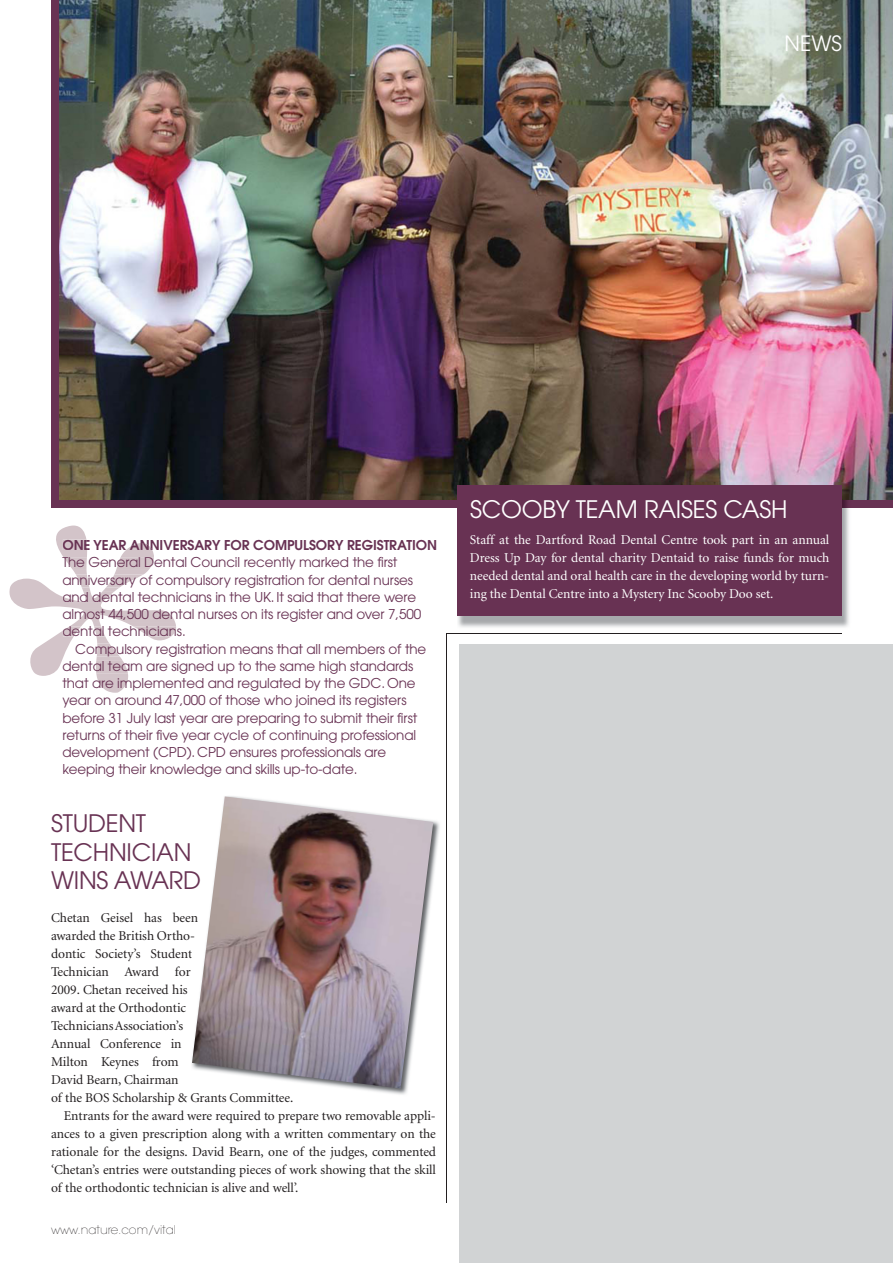
<style>
.page{position:relative;width:893px;height:1263px;background:#fff}
.page>*{position:absolute;margin:0;border:0;box-sizing:border-box;transform-origin:0 0}
.t1{font:24px/28.5px "Avant Garde";letter-spacing:-.01em;color:#683253}
.t2{font:24px "Avant Garde";letter-spacing:-.01em;color:#fff}
.t3{font:21px "Avant Garde";color:#fff}
.t4{font:13.5px/17.2px "Avant Garde";letter-spacing:-.01em;color:#683253}
.t5{font:13.5px "Minion";letter-spacing:-.005em;color:#231f20}
.t6{font:13.5px/18px "Minion";letter-spacing:-.005em;color:#fff;text-align:justify}
.t7{font:600 13.5px "Avant Garde";letter-spacing:-.005em;color:#683253}
.t8{font:200 12px "Avant Garde";color:#231f20}
</style>
<div class="page">
<img style="left:59px;top:0;width:834px;height:500px">
<div style="left:51px;top:500px;width:842px;height:8px;background:#683253"></div>
<div style="left:51px;top:0;width:8px;height:508px;background:#683253"></div>
<img style="left:458px;top:490px;width:401px;height:138px">
<div style="left:457px;top:485px;width:385px;height:131px;background:#683253"></div>
<hr style="left:446px;top:634px;width:1px;height:569px;background:#231f20">
<hr style="left:446px;top:633px;width:396px;height:1px;background:#231f20">
<div style="left:459px;top:644px;width:434px;height:619px;background:#d1d3d4"></div>
<img style="left:358px;top:820px;width:82px;height:275px">
<img style="left:192px;top:796px;width:241px;height:293px">
<svg style="left:9px;top:526px;width:167px;height:167px"></svg>
<h2 class="t3" style="left:784px;top:35px;width:59px">NEWS</h2>
<p class="t7" style="left:62px;top:540px;width:376px">ONE YEAR ANNIVERSARY FOR COMPULSORY REGISTRATION</p>
<p class="t4" style="left:62px;top:555px;width:360px">The General Dental Council recently marked the first anniversary of compulsory registration for dental nurses and dental technicians in the UK. It said that there were almost 44,500 dental nurses on its register and over 7,500 dental technicians.</p>
<p class="t4" style="left:62px;top:641px;width:365px;text-indent:13px">Compulsory registration means that all members of the dental team are signed up to the same high standards that are implemented and regulated by the GDC. One year on around 47,000 of those who joined its registers before 31 July last year are preparing to submit their first returns of their five year cycle of continuing professional development (CPD). CPD ensures professionals are keeping their knowledge and skills up-to-date.</p>
<h1 class="t1" style="left:51px;top:811px;width:152px">STUDENT<br>TECHNICIAN<br>WINS AWARD</h1>
<p class="t5" style="left:51px;top:912px;width:149px">Chetan Geisel has been</p>
<p class="t5" style="left:51px;top:930px;width:146px">awarded the British Ortho-</p>
<p class="t5" style="left:51px;top:948px;width:143px">dontic Society’s Student</p>
<p class="t5" style="left:51px;top:966px;width:141px">Technician Award for</p>
<p class="t5" style="left:51px;top:984px;width:138px">2009. Chetan received his</p>
<p class="t5" style="left:51px;top:1002px;width:137px">award at the Orthodontic</p>
<p class="t5" style="left:51px;top:1020px;width:134px">Technicians Association’s</p>
<p class="t5" style="left:51px;top:1038px;width:132px">Annual Conference in</p>
<p class="t5" style="left:51px;top:1056px;width:129px">Milton Keynes from</p>
<p class="t5" style="left:51px;top:1074px;width:129px">David Bearn, Chairman</p>
<p class="t5" style="left:51px;top:1092px;width:244px">of the BOS Scholarship &amp; Grants Committee.</p>
<p class="t5" style="left:64px;top:1110px;width:374px">Entrants for the award were required to prepare two removable appli-</p>
<p class="t5" style="left:51px;top:1128px;width:386px">ances to a given prescription along with a written commentary on the</p>
<p class="t5" style="left:51px;top:1146px;width:386px">rationale for the designs. David Bearn, one of the judges, commented</p>
<p class="t5" style="left:51px;top:1164px;width:386px">‘Chetan’s entries were outstanding pieces of work showing that the skill</p>
<p class="t5" style="left:51px;top:1182px;width:249px">of the orthodontic technician is alive and well’.</p>
<p class="t8" style="left:51px;top:1225px;width:127px">www.nature.com/vital</p>
<h1 class="t2" style="left:470px;top:500px;width:319px">SCOOBY TEAM RAISES CASH</h1>
<p class="t6" style="left:470px;top:531px;width:361px">Staff at the Dartford Road Dental Centre took part in an annual Dress Up Day for dental charity Dentaid to raise funds for much needed dental and oral health care in the developing world by turn&shy;ing the Dental Centre into a Mystery Inc Scooby Doo set.</p>
</div>
